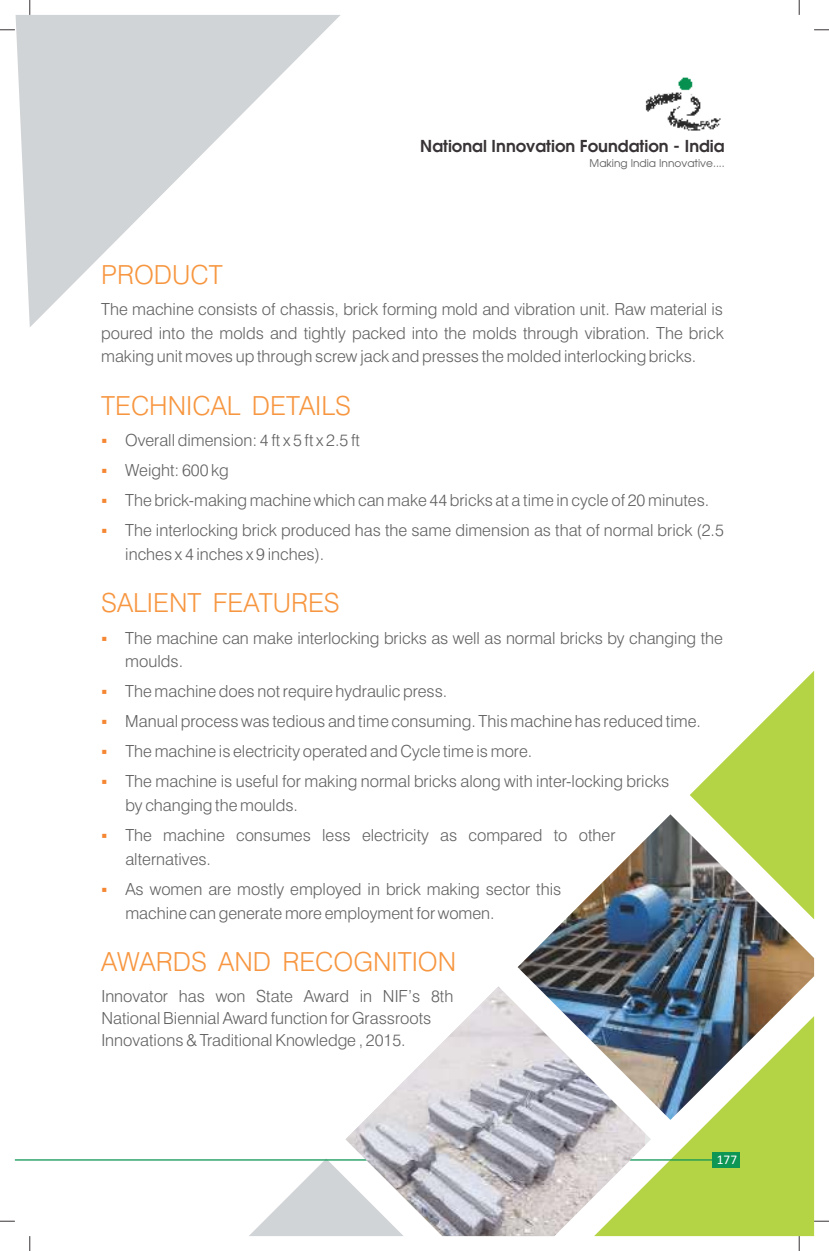
<style>
.page{position:relative;width:829px;height:1251px;background:#fff}
.page>*{position:absolute;margin:0;border:0;box-sizing:border-box;transform-origin:0 0}
.t1{font:300 26.25px "Swiss 721 BT";color:#f79640}
.t2{font:300 16.62px/29.9px "Swiss 721 BT";color:#616161}
.t3{font:700 16.28px "Vn Avant";color:#383336}
.t4{font:14.17px/29.9px "Wingdings";color:#f58733;text-align:justify}
.t5{font:13.3px "Calibri";color:#fff}
.t6{font:10.67px "Vn Avant";color:#616161}
</style>
<div class="page">
<svg style="left:669px;top:1119px;width:145px;height:116px;background:#bad652"></svg>
<img style="left:345px;top:986px;width:300px;height:172px">
<img style="left:517px;top:814px;width:297px;height:305px">
<svg style="left:689px;top:671px;width:125px;height:248px"></svg>
<svg style="left:16px;top:15px;width:324px;height:312px;fill:#d7d9db"></svg>
<img style="left:645px;top:77px;width:76px;height:54px">
<div style="left:712px;top:1151px;width:28px;height:16px;background:#0d9654"></div>
<svg style="left:0;top:29px;width:15px;height:1px"></svg>
<svg style="left:814px;top:29px;width:14px;height:1px"></svg>
<svg style="left:798px;top:0;width:1px;height:15px"></svg>
<svg style="left:798px;top:1235px;width:1px;height:15px"></svg>
<svg style="left:29px;top:0;width:1px;height:15px"></svg>
<svg style="left:0;top:1158px;width:725px;height:92px"></svg>
<svg style="left:814px;top:1220px;width:14px;height:1px"></svg>
<h1 class="t1" style="left:101px;top:263px;width:123px">PRODUCT</h1>
<p class="t3" style="left:420px;top:140px;width:306px">National Innovation Foundation - India</p>
<p class="t6" style="left:589px;top:159px;width:137px">Making India Innovative....</p>
<p class="t2" style="left:101px;top:298px;width:624px;line-height:24px;text-align:justify">The machine consists of chassis, brick forming mold and vibration unit. Raw material is poured into the molds and tightly packed into the molds through vibration. The brick making unit moves up through screw jack and presses the molded interlocking bricks.</p>
<h1 class="t1" style="left:101px;top:395px;width:251px">TECHNICAL DETAILS</h1>
<p class="t4" style="left:101px;top:427px;width:14px">▪ ▪ ▪ ▪</p>
<p class="t2" style="left:125px;top:427px;width:600px">Overall dimension: 4 ft x 5 ft x 2.5 ft<br>Weight: 600 kg<br>The brick-making machine which can make 44 bricks at a time in cycle of 20 minutes.<br>The interlocking brick produced has the same dimension as that of normal brick (2.5</p>
<p class="t2" style="left:125px;top:540px;width:200px">inches x 4 inches x 9 inches).</p>
<h1 class="t1" style="left:101px;top:592px;width:240px">SALIENT FEATURES</h1>
<p class="t4" style="left:101px;top:624px;width:14px">▪</p>
<p class="t4" style="left:101px;top:678px;width:14px">▪ ▪ ▪ ▪</p>
<p class="t4" style="left:101px;top:821px;width:14px">▪</p>
<p class="t4" style="left:101px;top:875px;width:14px">▪</p>
<p class="t2" style="left:125px;top:627px;width:599px;line-height:24px">The machine can make interlocking bricks as well as normal bricks by changing the moulds.</p>
<p class="t2" style="left:125px;top:678px;width:577px">The machine does not require hydraulic press.<br>Manual process was tedious and time consuming. This machine has reduced time.<br>The machine is electricity operated and Cycle time is more.<br>The machine is useful for making normal bricks along with inter-locking bricks</p>
<p class="t2" style="left:125px;top:791px;width:491px">by changing the moulds.<br>The machine consumes less electricity as compared to other</p>
<p class="t2" style="left:125px;top:845px;width:437px">alternatives.<br>As women are mostly employed in brick making sector this</p>
<p class="t2" style="left:125px;top:899px;width:371px">machine can generate more employment for women.</p>
<h1 class="t1" style="left:101px;top:951px;width:356px">AWARDS AND RECOGNITION</h1>
<p class="t2" style="left:101px;top:986px;width:353px;line-height:21.9px">Innovator has won State Award in NIF’s 8th<br>National Biennial Award function for Grassroots<br>Innovations &amp; Traditional Knowledge , 2015.</p>
<p class="t5" style="left:716px;top:1153px;width:22px">177</p>
</div>
